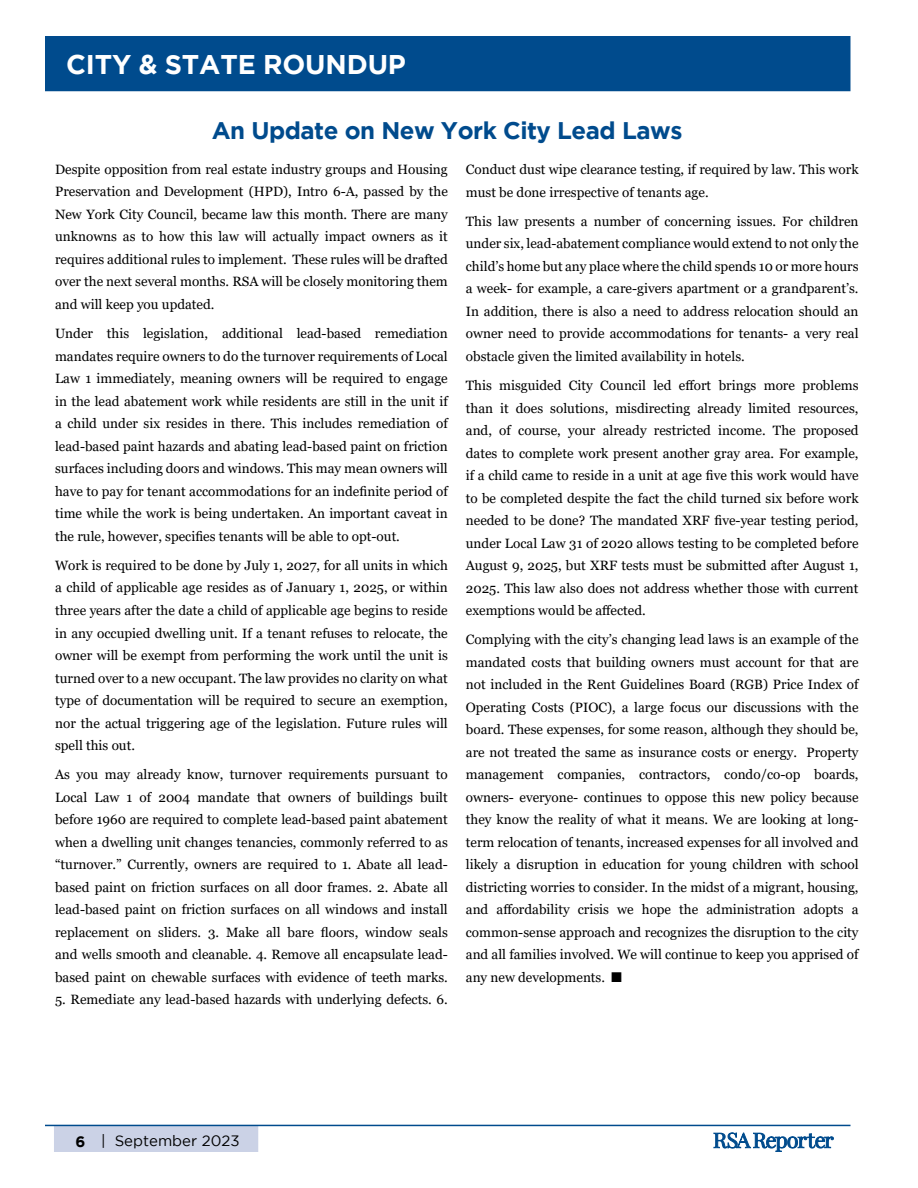
<style>
.page{position:relative;width:918px;height:1188px;background:#fff}
.page>*{position:absolute;margin:0;border:0;box-sizing:border-box;transform-origin:0 0}
.t1{font:700 27px "Gotham";letter-spacing:-.005em;color:#fff}
.t2{font:700 24px "Gotham";letter-spacing:-.02em;color:#004b8d}
.t3{font:15px "Gotham";color:#000}
.t4{font:700 15px "Gotham";color:#000}
.t5{font:13.5px/22.5px "Georgia";color:#000;text-align:justify}
.s1{font-family:"Monotype Sorts"}
</style>
<div class="page">
<div style="left:54px;top:1125px;width:204px;height:27px;background:#cbd2e6;border:2px solid #cbd2e6"></div>
<hr style="left:45px;top:1125px;width:805px;height:1px;background:#004b8d">
<svg style="left:713px;top:1132px;width:121px;height:20px"></svg>
<div style="left:45px;top:36px;width:805px;height:55px;background:#004b8d"></div>
<h1 class="t1" style="left:66px;top:49px;width:341px">CITY &amp; STATE ROUNDUP</h1>
<h2 class="t2" style="left:212px;top:117px;width:472px">An Update on N ew York City Lead Laws</h2>
<p class="t5" style="left:55px;top:158px;width:394px">Despite opposition from real estate industry groups and Housing Preservation and Development (HPD), Intro 6-A, passed by the New York City Council, became law this month. There are many unknowns as to how this law will actually impact owners as it requires additional rules to implement. These rules will be drafted over the next several months. RSA will be closely monitoring them and will keep you updated.</p>
<p class="t5" style="left:55px;top:323px;width:394px">Under this legislation, additional lead-based remediation mandates require owners to do the turnover requirements of Local Law 1 immediately, meaning owners will be required to engage in the lead abatement work while residents are still in the unit if a child under six resides in there. This includes remediation of lead-based paint hazards and abating lead-based paint on friction surfaces including doors and windows. This may mean owners will have to pay for tenant accommodations for an indefinite period of time while the work is being undertaken. An important caveat in the rule, however, specifies tenants will be able to opt-out.</p>
<p class="t5" style="left:55px;top:554px;width:394px">Work is required to be done by July 1, 2027, for all units in which a child of applicable age resides as of January 1, 2025, or within three years after the date a child of applicable age begins to reside in any occupied dwelling unit. If a tenant refuses to relocate, the owner will be exempt from performing the work until the unit is turned over to a new occupant. The law provides no clarity on what type of documentation will be required to secure an exemption, nor the actual triggering age of the legislation. Future rules will spell this out.</p>
<p class="t5" style="left:55px;top:764px;width:394px">As you may already know, turnover requirements pursuant to Local Law 1 of 2004 mandate that owners of buildings built before 1960 are required to complete lead-based paint abatement when a dwelling unit changes tenancies, commonly referred to as “turnover.” Currently, owners are required to 1. Abate all lead&shy;based paint on friction surfaces on all door frames. 2. Abate all lead-based paint on friction surfaces on all windows and install replacement on sliders. 3. Make all bare floors, window seals and wells smooth and cleanable. 4. Remove all encapsulate lead&shy;based paint on chewable surfaces with evidence of teeth marks.</p>
<p class="t5" style="left:55px;top:989px;width:394px">5. Remediate any lead-based hazards with underlying defects. 6.</p>
<p class="t5" style="left:466px;top:158px;width:394px">Conduct dust wipe clearance testing, if required by law. This work must be done irrespective of tenants age.</p>
<p class="t5" style="left:466px;top:210px;width:394px">This law presents a number of concerning issues. For children under six, lead-abatement compliance would extend to not only the child’s home but any place where the child spends 10 or more hours a week- for example, a care-givers apartment or a grandparent’s.<br>In addition, there is also a need to address relocation should an owner need to provide accommodations for tenants- a very real obstacle given the limited availability in hotels.</p>
<p class="t5" style="left:466px;top:374px;width:394px">This misguided City Council led effort brings more problems than it does solutions, misdirecting already limited resources, and, of course, your already restricted income. The proposed dates to complete work present another gray area. For example, if a child came to reside in a unit at age five this work would have to be completed despite the fact the child turned six before work needed to be done? The mandated XRF five-year testing period, under Local Law 31 of 2020 allows testing to be completed before August 9, 2025, but XRF tests must be submitted after August 1, 2025. This law also does not address whether those with current exemptions would be affected.</p>
<p class="t5" style="left:466px;top:629px;width:394px">Complying with the city’s changing lead laws is an example of the mandated costs that building owners must account for that are not included in the Rent Guidelines Board (RGB) Price Index of Operating Costs (PIOC), a large focus our discussions with the board. These expenses, for some reason, although they should be, are not treated the same as insurance costs or energy. Property management companies, contractors, condo/co-op boards, owners- everyone- continues to oppose this new policy because they know the reality of what it means. We are looking at long&shy;term relocation of tenants, increased expenses for all involved and likely a disruption in education for young children with school districting worries to consider. In the midst of a migrant, housing, and affordability crisis we hope the administration adopts a common-sense approach and recognizes the disruption to the city and all families involved. We will continue to keep you apprised of any new developments. <span class="s1">n</span></p>
<p class="t4" style="left:75px;top:1133px;width:11px">6</p>
<p class="t3" style="left:101px;top:1132px;width:140px">| September 2023</p>
</div>
